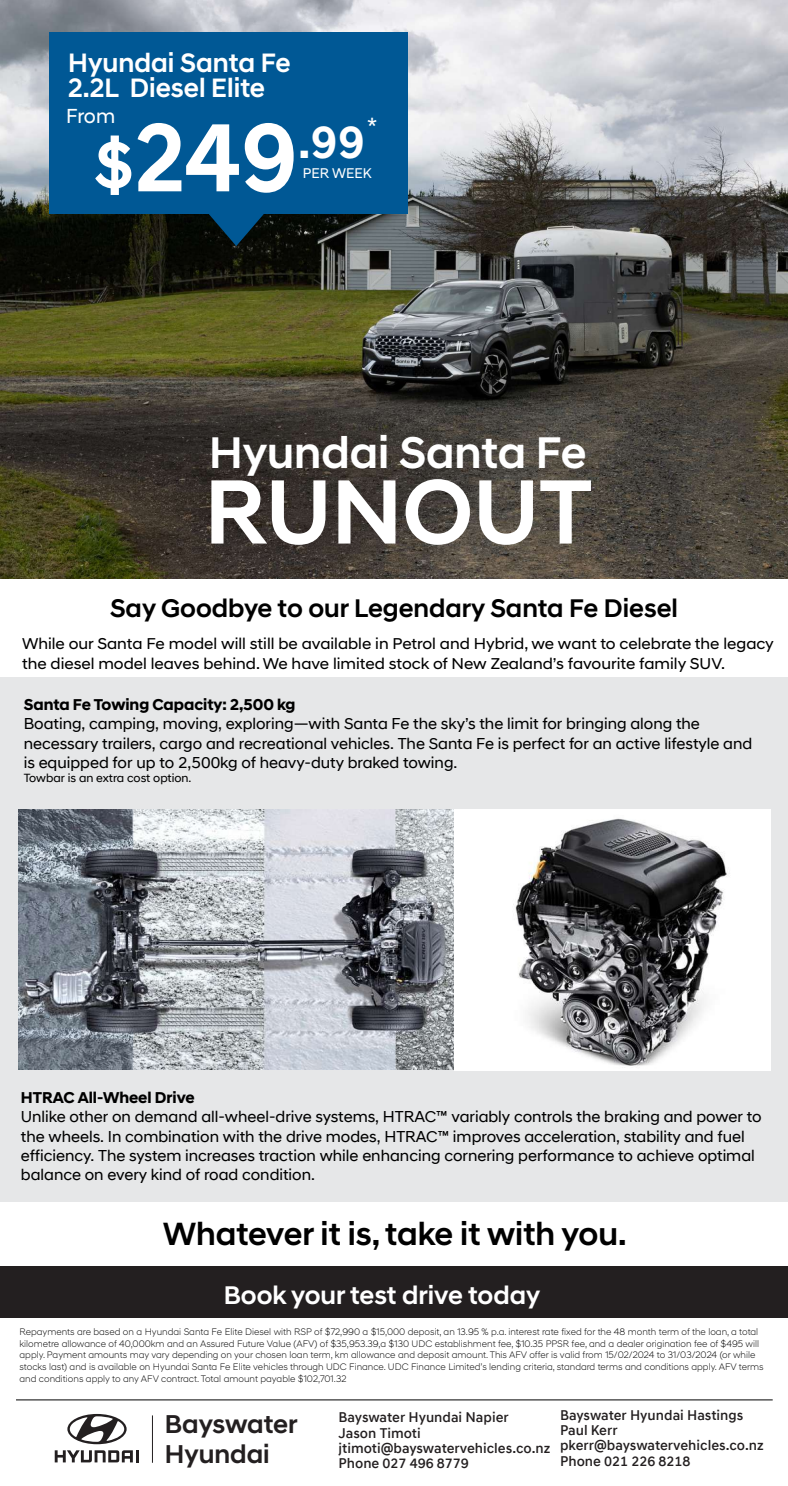
<style>
.page{position:relative;width:788px;height:1486px;background:#fff}
.page>*{position:absolute;margin:0;border:0;box-sizing:border-box;transform-origin:0 0}
.t1{font:700 102px "Hyundai Sans Text";color:#fff}
.t2{font:500 92.9px "Hyundai Sans Head";color:#fff}
.t3{font:500 66.3px "Hyundai Sans Head";color:#fff}
.t4{font:700 47.5px "Hyundai Sans Text";color:#fff}
.t5{font:500 45.1px "Hyundai Sans Head";color:#fff}
.t6{font:500 32.7px "Hyundai Sans Head";color:#000}
.t7{font:500 27.1px/25.5px "Hyundai Sans Head";color:#fff}
.t8{font:500 26.3px/29.5px "Hyundai Sans Head";color:#231f20}
.t9{font:500 26px "Hyundai Sans Head";color:#000}
.t10{font:500 26px "Hyundai Sans Head";color:#fff}
.t11{font:23.9px "Hyundai Sans Text";color:#fff}
.t12{font:20.7px "Hyundai Sans Head";color:#fff}
.t13{font:16px/19.2px "Hyundai Sans Head Office";color:#000}
.t14{font:16px/19.2px "Hyundai Sans Head";color:#000}
.t15{font:700 16px "Hyundai Sans Head";color:#000}
.t16{font:500 14.3px/15.3px "Hyundai Sans Text Office";color:#231f20}
.t17{font:14.3px "Hyundai Sans Head";color:#fff}
.t18{font:12px "Hyundai Sans Head Office";color:#000}
.t19{font:300 9.6px/11.6px "Hyundai Sans Head";color:#000}
</style>
<div class="page">
<img style="left:0;top:0;width:787px;height:578px">
<svg style="left:67px;top:1414px;width:60px;height:30px"></svg>
<svg style="left:55px;top:1450px;width:83px;height:12px"></svg>
<hr style="left:152px;top:1415px;width:1px;height:47px;background:#231f20">
<div style="left:0;top:677px;width:787px;height:525px;background:#e6e7e8"></div>
<div style="left:0;top:1266px;width:787px;height:52px;background:#231f20"></div>
<img style="left:18px;top:809px;width:752px;height:261px">
<hr style="left:16px;top:1399px;width:756px;height:1px;background:#000">
<svg style="left:195px;top:214px;width:82px;height:32px;background:#052435"></svg>
<div style="left:49px;top:33px;width:358px;height:181px;background:#005895"></div>
<h3 class="t7" style="left:68px;top:50px;width:224px">Hyundai Santa Fe<br>2.2L Diesel Elite</h3>
<h3 class="t12" style="left:66px;top:104px;width:50px">From</h3>
<h3 class="t3" style="left:94px;top:125px;width:41px">$</h3>
<h3 class="t4" style="left:298px;top:112px;width:68px">.99</h3>
<h3 class="t11" style="left:366px;top:112px;width:12px">*</h3>
<h1 class="t1" style="left:134px;top:94px;width:166px">249</h1>
<h3 class="t17" style="left:303px;top:164px;width:70px">PER WEEK</h3>
<h3 class="t5" style="left:209px;top:426px;width:379px">Hyundai Santa Fe</h3>
<h2 class="t2" style="left:204px;top:456px;width:389px">RUNOUT</h2>
<h3 class="t9" style="left:110px;top:592px;width:569px">Say Goodbye to our Legendary Santa Fe Diesel</h3>
<h3 class="t14" style="left:22px;top:634px;width:753px">While our Santa Fe model will still be available in Petrol and Hybrid, we want to celebrate the legacy the diesel model leaves behind. We have limited stock of New Zealand’s favourite family SUV.</h3>
<h3 class="t15" style="left:24px;top:695px;width:273px">Santa Fe Towing Capacity: 2,500 kg</h3>
<p class="t13" style="left:24px;top:714px;width:729px">Boating, camping, moving, exploring—with Santa Fe the sky’s the limit for bringing along the necessary trailers, cargo and recreational vehicles. The Santa Fe is perfect for an active lifestyle and is equipped for up to 2,500kg of heavy-duty braked towing.</p>
<p class="t18" style="left:24px;top:771px;width:169px">Towbar is an extra cost option.</p>
<h3 class="t15" style="left:21px;top:1088px;width:175px">HTRAC All-Wheel Drive</h3>
<p class="t13" style="left:21px;top:1107px;width:742px">Unlike other on demand all-wheel-drive systems, HTRAC™ variably controls the braking and power to the wheels. In combination with the drive modes, HTRAC™ improves acceleration, stability and fuel efficiency. The system increases traction while enhancing cornering performance to achieve optimal balance on every kind of road condition.</p>
<h3 class="t6" style="left:163px;top:1214px;width:465px">Whatever it is, take it with you.</h3>
<h3 class="t10" style="left:224px;top:1279px;width:318px">Book your test drive today</h3>
<p class="t19" style="left:20px;top:1326px;width:745px">Repayments are based on a Hyundai Santa Fe Elite Diesel with RSP of $72,990 a $15,000 deposit, an 13.95 % p.a. interest rate fixed for the 48 month term of the loan, a total kilometre allowance of 40,000km and an Assured Future Value (AFV) of $35,953.39,a $130 UDC establishment fee, $10.35 PPSR fee, and a dealer origination fee of $495 will apply. Payment amounts may vary depending on your chosen loan term, km allowance and deposit amount. This AFV offer is valid from 15/02/2024 to 31/03/2024 (or while stocks last) and is available on Hyundai Santa Fe Elite vehicles through UDC Finance. UDC Finance Limited’s lending criteria, standard terms and conditions apply. AFV terms and conditions apply to any AFV contract. Total amount payable $102,701.32</p>
<h3 class="t8" style="left:165px;top:1409px;width:134px">Bayswater<br>Hyundai</h3>
<h3 class="t16" style="left:338px;top:1409px;width:213px">Bayswater Hyundai Napier<br>Jason Timoti jtimoti@bayswatervehicles.co.nz<br>Phone 027 496 8779</h3>
<h3 class="t16" style="left:560px;top:1407px;width:205px">Bayswater Hyundai Hastings<br>Paul Kerr pkerr@bayswatervehicles.co.nz<br>Phone 021 226 8218</h3>
</div>
